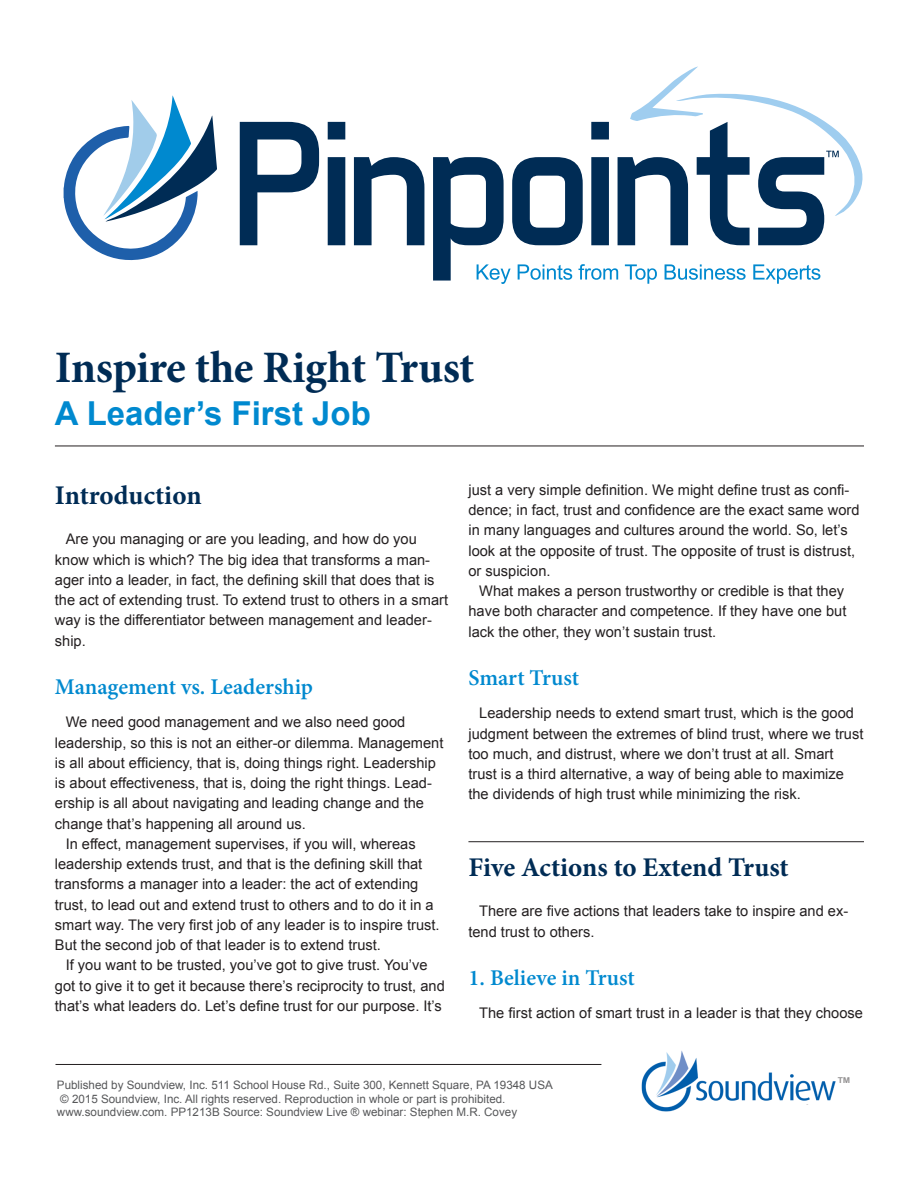
<style>
.page{position:relative;width:918px;height:1188px;background:#fff}
.page>*{position:absolute;margin:0;border:0;box-sizing:border-box;transform-origin:0 0}
.Main_Headline{font:700 45px "Minion Pro";letter-spacing:-.01em;color:#002c55}
.Open_Subhead{font:700 33px "Arial";color:#0089cf}
.Body_headline_with_L{font:700 27px "Minion Pro";letter-spacing:-.005em;color:#002c55}
.Body_Headline{font:700 27px "Minion Pro";letter-spacing:-.005em;color:#002c55}
.Subhead{font:600 22.5px "Minion Pro";color:#0089cf}
.t1{font:italic 700 15px "Arial";color:#231f20}
.Body{font:14.7px/20.2px "Arial";color:#231f20}
.Disclaimer{font:11.7px/13.5px "Arial";color:#57585a}
</style>
<div class="page">
<hr style="left:468px;top:841px;width:396px;height:1px;background:#231f20">
<hr style="left:55px;top:446px;width:809px;height:1px;background:#231f20">
<hr style="left:56px;top:1064px;width:545px;height:1px;background:#231f20">
<svg style="left:240px;top:122px;width:584px;height:159px"></svg>
<svg style="left:64px;top:95px;width:153px;height:166px"></svg>
<svg style="left:477px;top:264px;width:343px;height:20px"></svg>
<svg style="left:630px;top:67px;width:233px;height:149px"></svg>
<img style="left:641px;top:1050px;width:195px;height:62px">
<p class="Main_Headline" style="left:55px;top:336px;width:421px">Inspire the Right Trust</p>
<p class="Open_Subhead" style="left:55px;top:391px;width:318px">A Leader’s First Job</p>
<p class="Body_Headline" style="left:55px;top:476px;width:148px">Introduction</p>
<p class="Body" style="left:55px;top:529px;width:395px;text-indent:11px">Are you managing or are you leading, and how do you know which is which? The big idea that transforms a man&shy;ager into a leader, in fact, the defining skill that does that is the act of extending trust. To extend trust to others in a smart way is the differentiator between management and leader&shy;ship.</p>
<p class="Subhead" style="left:55px;top:671px;width:260px">Management vs. Leadership</p>
<p class="Body" style="left:55px;top:712px;width:390px;text-indent:11px">We need good management and we also need good leadership, so this is not an either-or dilemma. Management is all about efficiency, that is, doing things right. Leadership is about effectiveness, that is, doing the right things. Lead&shy;ership is all about navigating and leading change and the change that’s happening all around us.</p>
<p class="Body" style="left:55px;top:834px;width:386px;text-indent:11px">In effect, management supervises, if you will, whereas leadership extends trust, and that is the defining skill that transforms a manager into a leader: the act of extending trust, to lead out and extend trust to others and to do it in a smart way. The very first job of any leader is to inspire trust.<br>But the second job of that leader is to extend trust.</p>
<p class="Body" style="left:55px;top:955px;width:391px;text-align:center">If you want to be trusted, you’ve got to give trust. You’ve<br>got to give it to get it because there’s reciprocity to trust, and that’s what leaders do. Let’s define trust for our purpose. It’s</p>
<p class="Body" style="left:468px;top:480px;width:393px">just a very simple definition. We might define trust as confi&shy;dence; in fact, trust and confidence are the exact same word in many languages and cultures around the world. So, let’s look at the opposite of trust. The opposite of trust is distrust, or suspicion.</p>
<p class="Body" style="left:468px;top:581px;width:380px;text-indent:11px">What makes a person trustworthy or credible is that they have both character and competence. If they have one but lack the other, they won’t sustain trust.</p>
<p class="Subhead" style="left:468px;top:662px;width:112px">Smart Trust</p>
<p class="Body" style="left:468px;top:703px;width:397px;text-indent:11px">Leadership needs to extend smart trust, which is the good judgment between the extremes of blind trust, where we trust too much, and distrust, where we don’t trust at all. Smart trust is a third alternative, a way of being able to maximize the dividends of high trust while minimizing the risk.</p>
<p class="Body_headline_with_L" style="left:468px;top:848px;width:322px">Five Actions to Extend Trust</p>
<p class="Body" style="left:468px;top:901px;width:381px;text-indent:11px">There are five actions that leaders take to inspire and ex&shy;tend trust to others.</p>
<p class="Subhead" style="left:468px;top:962px;width:168px">1. Believe in Trust</p>
<p class="Body" style="left:479px;top:1003px;width:385px">The first action of smart trust in a leader is that they choose</p>
<p class="Disclaimer" style="left:57px;top:1079px;width:497px">Published by Soundview, Inc. 511 School House Rd., Suite 300, Kennett Square, PA 19348 USA © 2015 Soundview, Inc. All rights reserved. Reproduction in whole or part is prohibited. www.soundview.com. PP1213B Source: Soundview Live ® webinar: Stephen M.R. Covey</p>
<p class="t1" style="left:835px;top:1072px;width:16px">™</p>
</div>
